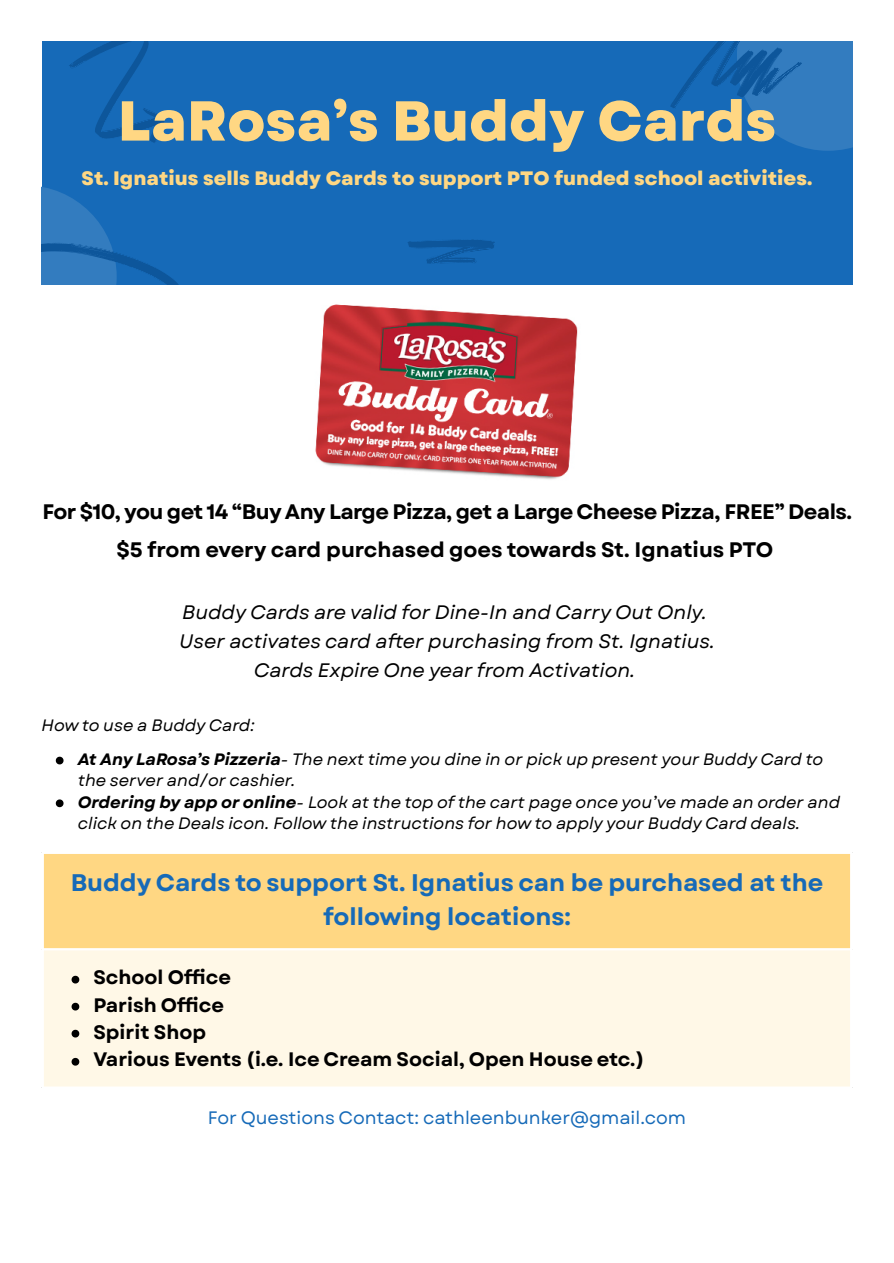
<style>
.page{position:relative;width:894px;height:1263px;background:#fff}
.page>*{position:absolute;margin:0;border:0;box-sizing:border-box;transform-origin:0 0}
.t1{font:800 56.1px "Garet";color:#ffd783}
.t2{font:700 24px/33.8px "Garet";color:#166ab8;text-align:center}
.t3{font:700 21px "Garet";letter-spacing:-.025em;color:#000}
.t4{font:700 21px "Garet";color:#000}
.t5{font:italic 19.5px "Garet";color:#000}
.t6{font:700 19.5px "Garet";color:#000}
.t7{font:800 19.5px "Garet";color:#ffd783}
.t8{font:18px "Garet";color:#166ab8}
.t9{font:italic 16.5px/21.3px "Garet";color:#000}
.s1{font-weight:700}
</style>
<div class="page">
<div style="left:42px;top:42px;width:810px;height:243px;background:#166ab8"></div>
<svg style="left:42px;top:187px;width:137px;height:98px"></svg>
<svg style="left:751px;top:42px;width:101px;height:109px;fill:#337cbf"></svg>
<svg style="left:670px;top:42px;width:131px;height:67px"></svg>
<svg style="left:408px;top:239px;width:87px;height:25px"></svg>
<svg style="left:69px;top:42px;width:95px;height:101px"></svg>
<img style="left:315px;top:304px;width:263px;height:176px">
<svg style="left:56px;top:757px;width:7px;height:7px"></svg>
<svg style="left:56px;top:799px;width:7px;height:8px"></svg>
<div style="left:42px;top:852px;width:809px;height:97px;background:#ffd783"></div>
<div style="left:42px;top:949px;width:809px;height:139px;background:#fff8e7"></div>
<svg style="left:72px;top:976px;width:7px;height:7px"></svg>
<svg style="left:72px;top:1003px;width:7px;height:7px"></svg>
<svg style="left:72px;top:1030px;width:7px;height:7px"></svg>
<svg style="left:72px;top:1058px;width:7px;height:8px"></svg>
<hr style="left:42px;top:854px;width:2px;height:232px;background:#fff">
<hr style="left:849px;top:854px;width:3px;height:232px;background:#fff">
<hr style="left:42px;top:852px;width:810px;height:2px;background:#fff">
<hr style="left:42px;top:948px;width:810px;height:2px;background:#fff">
<hr style="left:42px;top:1086px;width:810px;height:3px;background:#fff">
<p class="t1" style="left:118px;top:81px;width:660px">LaRosa’s Buddy Cards</p>
<p class="t7" style="left:82px;top:164px;width:732px">St. Ignatius sells Buddy Cards to support PTO funded school activities.</p>
<h1 class="t3" style="left:42px;top:496px;width:810px">For $10, you get 14 “Buy Any Large Pizza, get a Large Cheese Pizza, FREE” Deals.</h1>
<h1 class="t4" style="left:116px;top:534px;width:658px">$5 from every card purchased goes towards St. Ignatius PTO</h1>
<p class="t5" style="left:182px;top:598px;width:526px">Buddy Cards are valid for Dine-In and Carry Out Only.</p>
<p class="t5" style="left:179px;top:627px;width:537px">User activates card after purchasing from St. Ignatius.</p>
<p class="t5" style="left:254px;top:656px;width:383px">Cards Expire One year from Activation.</p>
<p class="t9" style="left:42px;top:715px;width:214px">How to use a Buddy Card:</p>
<p class="t9" style="left:78px;top:749px;width:746px"><span class="s1">At Any LaRosa’s Pizzeria</span>- The next time you dine in or pick up present your Buddy Card to the server and/or cashier.</p>
<p class="t9" style="left:78px;top:791px;width:763px"><span class="s1">Ordering by app or online</span>- Look at the top of the cart page once you’ve made an order and click on the Deals icon. Follow the instructions for how to apply your Buddy Card deals.</p>
<p class="t2" style="left:71px;top:866px;width:754px">Buddy Cards to support St. Ignatius can be purchased at the following locations:</p>
<p class="t6" style="left:93px;top:963px;width:139px">School Office</p>
<p class="t6" style="left:93px;top:991px;width:132px">Parish Office</p>
<p class="t6" style="left:93px;top:1018px;width:114px">Spirit Shop</p>
<p class="t6" style="left:93px;top:1045px;width:552px">Various Events (i.e. Ice Cream Social, Open House etc.)</p>
<h3 class="t8" style="left:208px;top:1105px;width:479px">For Questions Contact: cathleenbunker@gmail.com</h3>
</div>
